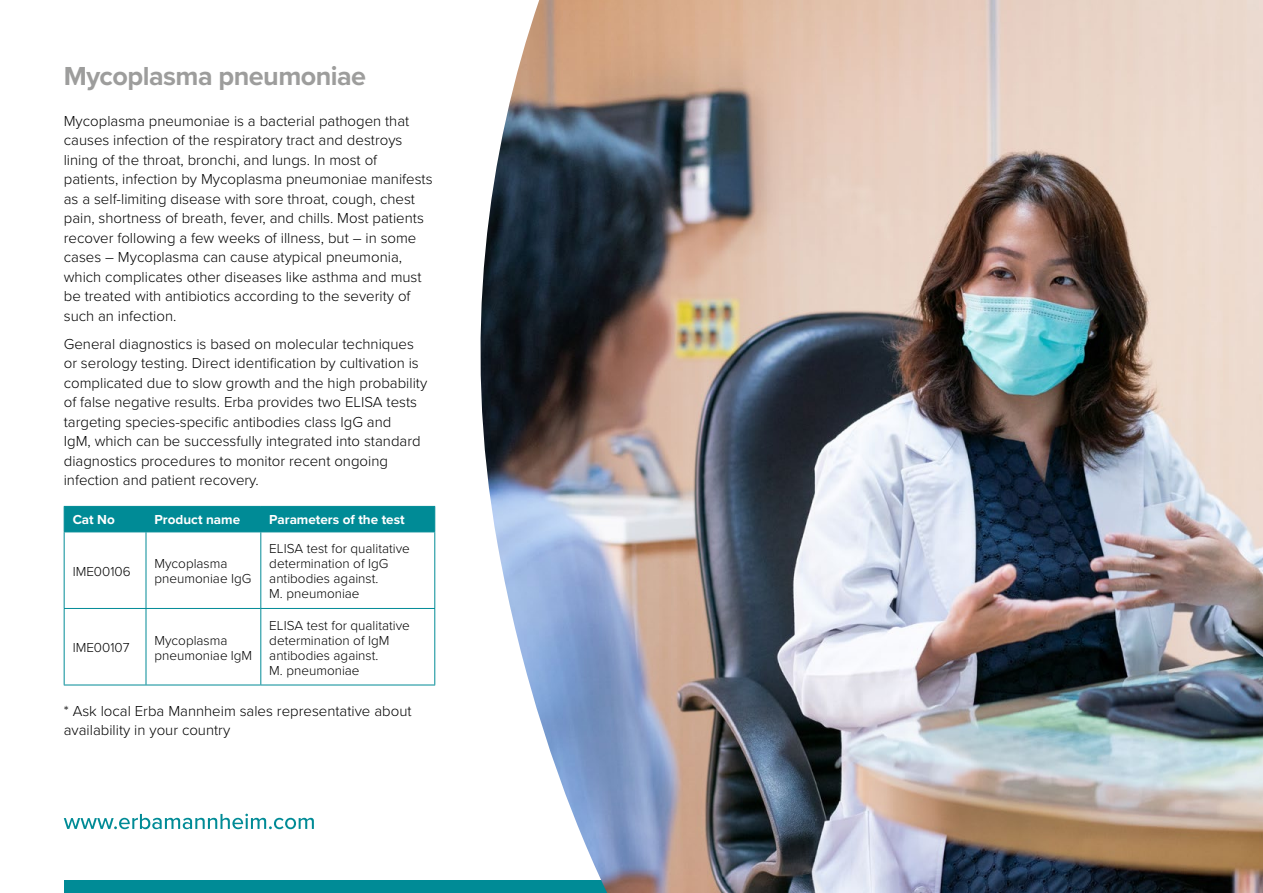
<style>
.page{position:relative;width:1263px;height:893px;background:#fff}
.page>*{position:absolute;margin:0;border:0;box-sizing:border-box;transform-origin:0 0}
.t1{font:700 27px "Proxima Nova";letter-spacing:-.02em;color:#9d9d9c}
.t2{font:300 15px/19.5px "Proxima Nova";color:#000}
.t3{font:300 13.5px/15px "Proxima Nova";color:#000}
.t4{font:700 13.5px "Proxima Nova";color:#fff}
</style>
<div class="page">
<div style="left:64px;top:880px;width:1135px;height:13px;background:#008b96"></div>
<hr style="left:146px;top:532px;width:1px;height:76px;background:#008b96">
<hr style="left:146px;top:609px;width:1px;height:76px;background:#008b96">
<hr style="left:260px;top:532px;width:1px;height:76px;background:#008b96">
<hr style="left:260px;top:609px;width:1px;height:76px;background:#008b96">
<hr style="left:64px;top:608px;width:82px;height:1px;background:#008b96">
<hr style="left:146px;top:608px;width:115px;height:1px;background:#008b96">
<hr style="left:261px;top:608px;width:174px;height:1px;background:#008b96">
<hr style="left:64px;top:685px;width:82px;height:1px;background:#008b96">
<hr style="left:146px;top:685px;width:115px;height:1px;background:#008b96">
<hr style="left:261px;top:685px;width:174px;height:1px;background:#008b96">
<div style="left:64px;top:506px;width:371px;height:26px;background:#008b96"></div>
<hr style="left:64px;top:532px;width:1px;height:76px;background:#008b96">
<hr style="left:64px;top:609px;width:1px;height:76px;background:#008b96">
<hr style="left:434px;top:532px;width:1px;height:76px;background:#008b96">
<hr style="left:434px;top:609px;width:1px;height:76px;background:#008b96">
<svg style="left:64px;top:814px;width:250px;height:15px"></svg>
<img style="left:480px;top:0;width:783px;height:893px">
<h1 class="t1" style="left:64px;top:56px;width:304px">Mycoplasma pneumoniae</h1>
<p class="t2" style="left:64px;top:110px;width:370px">Mycoplasma pneumoniae is a bacterial pathogen that causes infection of the respiratory tract and destroys lining of the throat, bronchi, and lungs. In most of patients, infection by Mycoplasma pneumoniae manifests as a self-limiting disease with sore throat, cough, chest pain, shortness of breath, fever, and chills. Most patients recover following a few weeks of illness, but – in some cases – Mycoplasma can cause atypical pneumonia, which complicates other diseases like asthma and must be treated with antibiotics according to the severity of such an infection.</p>
<p class="t2" style="left:64px;top:333px;width:365px">General diagnostics is based on molecular techniques or serology testing. Direct identification by cultivation is complicated due to slow growth and the high probability of false negative results. Erba provides two ELISA tests targeting species-specific antibodies class IgG and<br>IgM, which can be successfully integrated into standard diagnostics procedures to monitor recent ongoing infection and patient recovery.</p>
<p class="t4" style="left:73px;top:510px;width:44px">Cat No</p>
<p class="t4" style="left:154px;top:510px;width:87px">Product name</p>
<p class="t4" style="left:269px;top:510px;width:137px">Parameters of the test</p>
<p class="t3" style="left:73px;top:563px;width:59px">IME00106</p>
<p class="t3" style="left:154px;top:555px;width:98px">Mycoplasma pneumoniae IgG</p>
<p class="t3" style="left:73px;top:639px;width:58px">IME00107</p>
<p class="t3" style="left:154px;top:632px;width:99px">Mycoplasma pneumoniae IgM</p>
<p class="t3" style="left:269px;top:540px;width:142px">ELISA test for qualitative determination of IgG antibodies against.<br>M. pneumoniae</p>
<p class="t3" style="left:269px;top:617px;width:142px">ELISA test for qualitative determination of IgM antibodies against.<br>M. pneumoniae</p>
<p class="t2" style="left:64px;top:700px;width:349px">* Ask local Erba Mannheim sales representative about availability in your country</p>
</div>
